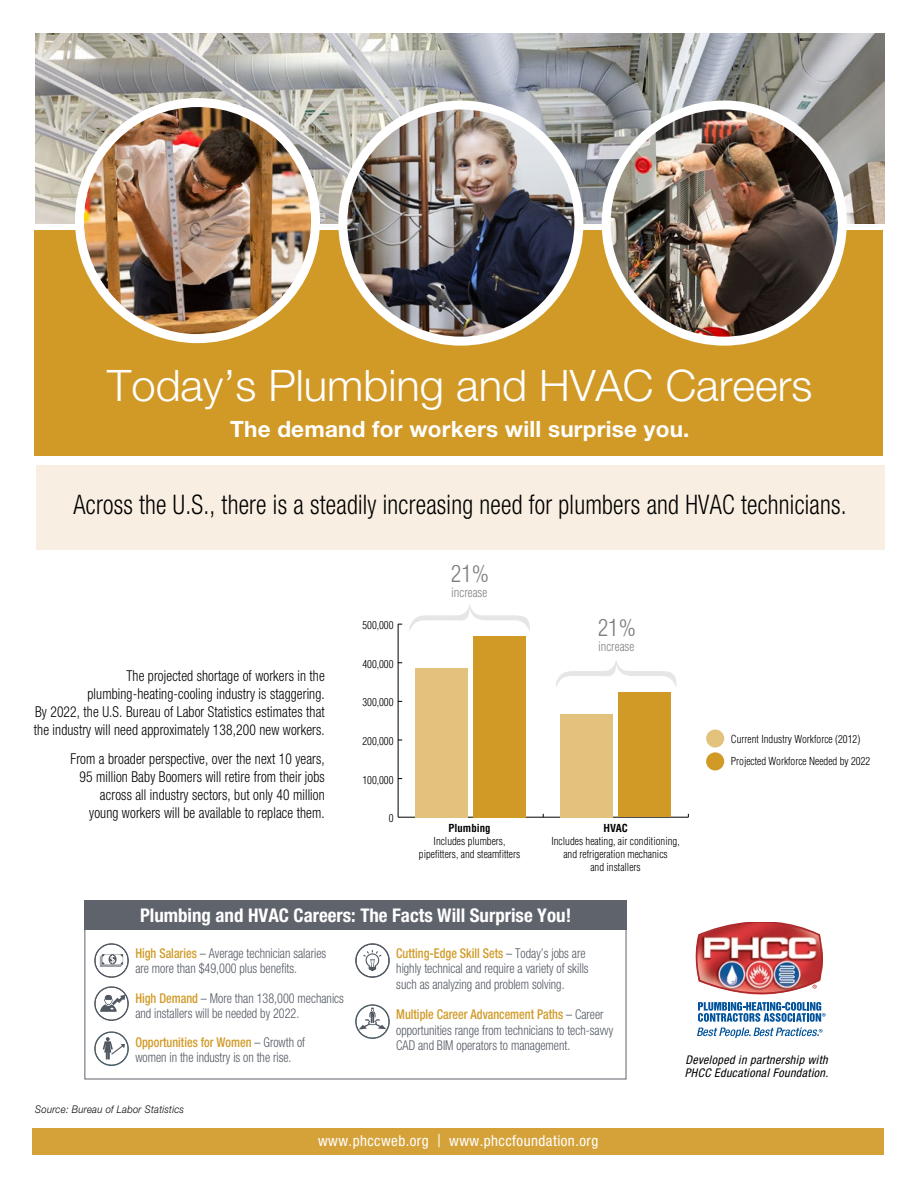
<style>
.page{position:relative;width:918px;height:1188px;background:#fff}
.page>*{position:absolute;margin:0;border:0;box-sizing:border-box;transform-origin:0 0}
.t1{font:300 43.5px "Helvetica Neue";color:#fff}
.t2{font:300 condensed 27px "Helvetica Neue";letter-spacing:.01em;color:#000;scale:.9 1}
.t3{font:300 condensed 23.1px "Helvetica";color:#808080}
.t4{font:700 22.5px "Helvetica Neue";letter-spacing:.01em;color:#fff}
.t5{font:700 condensed 18.9px "Helvetica Neue";color:#fff}
.t6{font:300 condensed 15px/18px "Helvetica Neue";letter-spacing:.01em;color:#000;text-align:right;scale:.9 1}
.t7{font:condensed 15px "Helvetica Neue";letter-spacing:.03em;color:#fff}
.t8{font:300 condensed 13.5px/15.5px "Helvetica Neue";color:#525862;scale:.9 1}
.t9{font:300 condensed 12.6px "Helvetica";color:#808080}
.t10{font:italic condensed 12px/13.5px "Helvetica Neue";letter-spacing:.03em;color:#000}
.t11{font:300 condensed 10.8px/12.9px "Helvetica";color:#000;text-align:center}
.t12{font:700 condensed 10.8px "Helvetica";color:#000}
.t13{font:italic 300 10.5px "Helvetica Neue";letter-spacing:.03em;color:#000;scale:.9 1}
.s1{font-weight:500;color:#d19a27}
.s2{font-size:18px}
</style>
<div class="page">
<div style="left:36px;top:466px;width:849px;height:84px;background:#f8efe2"></div>
<div style="left:32px;top:1128px;width:852px;height:26px;background:#d5a23a"></div>
<div style="left:34px;top:230px;width:850px;height:226px;background:#d19a27"></div>
<img style="left:35px;top:34px;width:849px;height:189px">
<img style="left:79px;top:103px;width:237px;height:236px;border-radius:118px">
<div style="left:75px;top:98px;width:245px;height:245px;border:9px solid #fff;border-radius:50%"></div>
<img style="left:343px;top:105px;width:236px;height:236px;border-radius:118px">
<div style="left:338px;top:101px;width:245px;height:245px;border:9px solid #fff;border-radius:50%"></div>
<img style="left:606px;top:105px;width:236px;height:236px;border-radius:118px">
<div style="left:602px;top:101px;width:245px;height:245px;border:9px solid #fff;border-radius:50%"></div>
<img style="left:695px;top:922px;width:131px;height:116px">
<div style="left:84px;top:900px;width:542px;height:30px;background:#5f636c"></div>
<div style="left:95px;top:944px;width:33px;height:33px;border:1px solid #525862;border-radius:50%"></div>
<div style="left:94px;top:943px;width:35px;height:35px;border:1px solid #525862;border-radius:50%"></div>
<svg style="left:100px;top:954px;width:23px;height:13px"></svg>
<div style="left:95px;top:987px;width:33px;height:33px;border:1px solid #525862;border-radius:50%"></div>
<div style="left:94px;top:986px;width:35px;height:35px;border:1px solid #525862;border-radius:50%"></div>
<svg style="left:100px;top:995px;width:25px;height:17px"></svg>
<div style="left:95px;top:1032px;width:33px;height:33px;border:1px solid #549997;border-radius:50%"></div>
<div style="left:94px;top:1031px;width:35px;height:35px;border:1px solid #525862;border-radius:50%"></div>
<svg style="left:103px;top:1037px;width:22px;height:23px"></svg>
<div style="left:356px;top:944px;width:33px;height:33px;border:1px solid #525862;border-radius:50%"></div>
<div style="left:355px;top:943px;width:35px;height:35px;border:1px solid #525862;border-radius:50%"></div>
<svg style="left:363px;top:950px;width:18px;height:21px"></svg>
<div style="left:356px;top:1005px;width:33px;height:33px;border:1px solid #549997;border-radius:50%"></div>
<div style="left:355px;top:1004px;width:35px;height:35px;border:1px solid #525862;border-radius:50%"></div>
<svg style="left:359px;top:1007px;width:27px;height:23px"></svg>
<div style="left:84px;top:901px;width:542px;height:178px;border:1px solid #5f636c"></div>
<hr style="left:398px;top:817px;width:290px;height:1px;background:#000">
<hr style="left:398px;top:624px;width:1px;height:193px;background:#000">
<div style="left:474px;top:636px;width:52px;height:181px;background:#d19a27"></div>
<div style="left:619px;top:692px;width:52px;height:125px;background:#d19a27"></div>
<div style="left:416px;top:668px;width:52px;height:149px;background:#e3c27d"></div>
<div style="left:561px;top:714px;width:52px;height:103px;background:#e3c27d"></div>
<svg style="left:409px;top:604px;width:121px;height:27px"></svg>
<div style="left:706px;top:729px;width:18px;height:19px;background:#e3c27d;border-radius:50%"></div>
<div style="left:706px;top:752px;width:18px;height:18px;background:#d19a27;border-radius:50%"></div>
<svg style="left:556px;top:660px;width:121px;height:27px"></svg>
<h1 class="t1" style="left:107px;top:359px;width:707px">Today’s Plumbing and HVAC Careers</h1>
<h3 class="t4" style="left:230px;top:415px;width:461px">The demand for workers will surprise you.</h3>
<h2 class="t2" style="left:74px;top:489px;width:860px">Across the U.S., there is a steadily increasing need for plumbers and HVAC technicians.</h2>
<p class="t6" style="left:34px;top:667px;width:325px">The projected shortage of workers in the plumbing-heating-cooling industry is staggering.<br>By 2022, the U.S. Bureau of Labor Statistics estimates that the industry will need approximately 138,200 new workers.</p>
<p class="t6" style="left:70px;top:750px;width:284px">From a broader perspective, over the next 10 years, 95 million Baby Boomers will retire from their jobs across all industry sectors, but only 40 million young workers will be available to replace them.</p>
<p class="t11" style="left:362px;top:619px;width:33px">500,000</p>
<p class="t11" style="left:362px;top:657px;width:33px">400,000</p>
<p class="t11" style="left:362px;top:696px;width:33px">300,000</p>
<p class="t11" style="left:362px;top:735px;width:33px">200,000</p>
<p class="t11" style="left:362px;top:773px;width:33px">100,000</p>
<p class="t11" style="left:389px;top:812px;width:6px">0</p>
<h3 class="t3" style="left:451px;top:559px;width:40px">21%</h3>
<p class="t9" style="left:451px;top:585px;width:38px">increase</p>
<p class="t12" style="left:449px;top:822px;width:44px">Plumbing</p>
<p class="t11" style="left:419px;top:835px;width:103px">Includes plumbers, pipefitters, and steamfitters</p>
<h3 class="t3" style="left:598px;top:613px;width:40px">21%</h3>
<p class="t9" style="left:598px;top:638px;width:38px">increase</p>
<p class="t12" style="left:603px;top:822px;width:26px">HVAC</p>
<p class="t11" style="left:551px;top:835px;width:130px">Includes heating, air conditioning, and refrigeration mechanics<br>and installers</p>
<p class="t11" style="left:731px;top:729px;width:141px;line-height:21.6px;text-align:left">Current Industry Workforce (2012)<br>Projected Workforce Needed by 2022</p>
<h3 class="t5" style="left:140px;top:904px;width:433px">Plumbing and HVAC Careers: The Facts Will Surprise You!</h3>
<p class="t8" style="left:135px;top:945px;width:214px"><span class="s1">High Salaries</span> – Average technician salaries are more than $49,000 plus benefits.</p>
<p class="t8" style="left:135px;top:990px;width:233px"><span class="s1">High Demand</span> – More than 138,000 mechanics and installers will be needed by 2022.</p>
<p class="t8" style="left:135px;top:1034px;width:190px"><span class="s1">Opportunities for Women</span> – Growth of women in the industry is on the rise.</p>
<p class="t8" style="left:396px;top:945px;width:215px"><span class="s1">Cutting-Edge Skill Sets</span> – Today’s jobs are highly technical and require a variety of skills such as analyzing and problem solving.</p>
<p class="t8" style="left:396px;top:1007px;width:243px"><span class="s1">Multiple Career Advancement Paths</span> – Career opportunities range from technicians to tech-savvy<br>CAD and BIM operators to management.</p>
<p class="t13" style="left:35px;top:1103px;width:167px">Source: Bureau of Labor Statistics</p>
<p class="t7" style="left:318px;top:1132px;width:282px">www.phccweb.org <span class="s2">|</span> www.phccfoundation.org</p>
<p class="t10" style="left:685px;top:1053px;width:145px">Developed in partnership with<br>PHCC Educational Foundation.</p>
</div>
